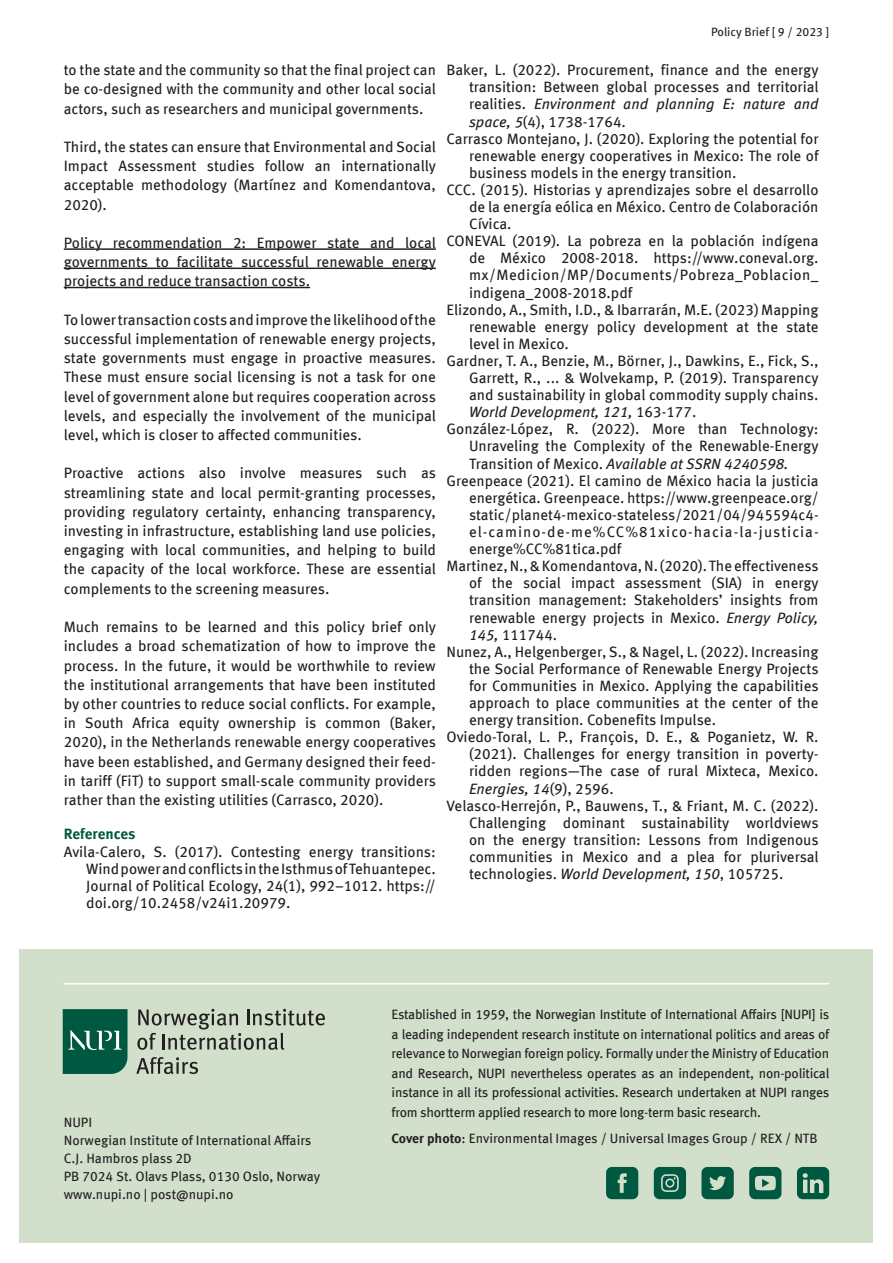
<style>
.page{position:relative;width:893px;height:1263px;background:#fff}
.page>*{position:absolute;margin:0;border:0;box-sizing:border-box;transform-origin:0 0}
.Mengdetekst{font:15px/17.1px "Meta Offc Pro";color:#231f20;text-align:justify}
.Mengdetekst-2{font:700 15px "Meta Offc Pro";letter-spacing:-.005em;color:#005840}
.t1{font:13.5px/19.5px "Meta Offc Pro";letter-spacing:-.005em;color:#231f20;text-align:justify}
.t2{font:12px "Meta Offc Pro";color:#231f20}
.s1{font-style:italic}
.s2{font-weight:700}
</style>
<div class="page">
<div style="left:20px;top:950px;width:853px;height:293px;background:#d2dfcb"></div>
<svg style="left:63px;top:1009px;width:65px;height:65px;background:#186751"></svg>
<svg style="left:137px;top:1009px;width:188px;height:41px"></svg>
<svg style="left:136px;top:1057px;width:62px;height:17px"></svg>
<hr style="left:64px;top:983px;width:765px;height:1px;background:#fff">
<div style="left:701px;top:1167px;width:33px;height:32px;background:#005840;border-radius:6px"></div>
<svg style="left:709px;top:1176px;width:17px;height:14px"></svg>
<div style="left:606px;top:1167px;width:32px;height:32px;background:#005840;border-radius:6px"></div>
<svg style="left:618px;top:1173px;width:9px;height:20px"></svg>
<div style="left:654px;top:1167px;width:32px;height:32px;background:#005840;border-radius:6px"></div>
<svg style="left:661px;top:1174px;width:18px;height:18px"></svg>
<div style="left:797px;top:1167px;width:32px;height:32px;background:#005840;border-radius:6px"></div>
<svg style="left:803px;top:1173px;width:20px;height:20px"></svg>
<div style="left:749px;top:1167px;width:32px;height:32px;background:#005840;border-radius:6px"></div>
<svg style="left:755px;top:1176px;width:21px;height:14px"></svg>
<hr style="left:64px;top:248px;width:372px;height:2px;background:#231f20">
<hr style="left:64px;top:268px;width:372px;height:1px;background:#231f20">
<hr style="left:64px;top:287px;width:246px;height:1px;background:#231f20">
<p class="Mengdetekst" style="left:64px;top:59px;width:374px;line-height:19.2px">to the state and the community so that the final project can be co-designed with the community and other local social actors, such as researchers and municipal governments.</p>
<p class="Mengdetekst" style="left:64px;top:136px;width:374px;line-height:19.2px">Third, the states can ensure that Environmental and Social Impact Assessment studies follow an internationally acceptable methodology (Martínez and Komendantova, 2020).</p>
<p class="Mengdetekst" style="left:64px;top:232px;width:374px;line-height:19.2px">Policy recommendation 2: Empower state and local governments to facilitate successful renewable energy projects and reduce transaction costs.</p>
<p class="Mengdetekst" style="left:64px;top:309px;width:374px;line-height:19.2px">To lower transaction costs and improve the likelihood of the successful implementation of renewable energy projects, state governments must engage in proactive measures.<br>These must ensure social licensing is not a task for one level of government alone but requires cooperation across levels, and especially the involvement of the municipal level, which is closer to affected communities.</p>
<p class="Mengdetekst" style="left:64px;top:463px;width:374px;line-height:19.2px">Proactive actions also involve measures such as streamlining state and local permit-granting processes, providing regulatory certainty, enhancing transparency, investing in infrastructure, establishing land use policies, engaging with local communities, and helping to build the capacity of the local workforce. These are essential complements to the screening measures.</p>
<p class="Mengdetekst" style="left:64px;top:616px;width:374px;line-height:19.2px">Much remains to be learned and this policy brief only includes a broad schematization of how to improve the process. In the future, it would be worthwhile to review the institutional arrangements that have been instituted by other countries to reduce social conflicts. For example, in South Africa equity ownership is common (Baker, 2020), in the Netherlands renewable energy cooperatives have been established, and Germany designed their feed&shy;in tariff (FiT) to support small-scale community providers rather than the existing utilities (Carrasco, 2020).</p>
<p class="Mengdetekst-2" style="left:64px;top:822px;width:73px">References</p>
<p class="Mengdetekst" style="left:86px;top:842px;width:351px;text-indent:-23px">Avila-Calero, S. (2017). Contesting energy transitions:<br>Wind power and conflicts in the Isthmus of Tehuantepec.<br>Journal of Political Ecology, 24(1), 992–1012. https:// doi.org/10.2458/v24i1.20979.</p>
<p class="t2" style="left:711px;top:23px;width:120px">Policy Brief [ 9 / 2023 ]</p>
<p class="Mengdetekst" style="left:469px;top:60px;width:351px;text-indent:-23px">Baker, L. (2022). Procurement, finance and the energy transition: Between global processes and territorial realities. <span class="s1">Environment and planning E: nature and space, 5</span>(4), 1738-1764.</p>
<p class="Mengdetekst" style="left:469px;top:129px;width:351px;text-indent:-23px">Carrasco Montejano, J. (2020). Exploring the potential for renewable energy cooperatives in Mexico: The role of business models in the energy transition.</p>
<p class="Mengdetekst" style="left:469px;top:180px;width:351px;text-indent:-23px">CCC. (2015). Historias y aprendizajes sobre el desarrollo de la energía eólica en México. Centro de Colaboración Cívica.</p>
<p class="Mengdetekst" style="left:469px;top:231px;width:351px;text-indent:-23px">CONEVAL (2019). La pobreza en la población indígena de México 2008-2018. https://www.coneval.org. mx/Medicion/MP/Documents/Pobreza_Poblacion_ indigena_2008-2018.pdf</p>
<p class="Mengdetekst" style="left:469px;top:300px;width:351px;text-indent:-23px">Elizondo, A., Smith, I.D., &amp; Ibarrarán, M.E. (2023) Mapping renewable energy policy development at the state level in Mexico.</p>
<p class="Mengdetekst" style="left:469px;top:351px;width:351px;text-indent:-23px">Gardner, T. A., Benzie, M., Börner, J., Dawkins, E., Fick, S., Garrett, R., ... &amp; Wolvekamp, P. (2019). Transparency and sustainability in global commodity supply chains.<br><span class="s1">World Development, 121,</span> 163-177.</p>
<p class="Mengdetekst" style="left:469px;top:420px;width:351px;text-indent:-23px">González-López, R. (2022). More than Technology:<br>Unraveling the Complexity of the Renewable-Energy Transition of Mexico. <span class="s1">Available at SSRN 4240598.</span></p>
<p class="Mengdetekst" style="left:469px;top:471px;width:351px;text-indent:-23px">Greenpeace (2021). El camino de México hacia la justicia energética. Greenpeace. https://www.greenpeace.org/ static/planet4-mexico-stateless/2021/04/945594c4- el-camino-de-me%CC%81xico-hacia-la-justicia&shy;energe%CC%81tica.pdf</p>
<p class="Mengdetekst" style="left:469px;top:556px;width:351px;text-indent:-23px">Martinez, N., &amp; Komendantova, N. (2020). The effectiveness of the social impact assessment (SIA) in energy transition management: Stakeholders’ insights from renewable energy projects in Mexico. <span class="s1">Energy Policy, 145,</span> 111744.</p>
<p class="Mengdetekst" style="left:469px;top:642px;width:351px;text-indent:-23px">Nunez, A., Helgenberger, S., &amp; Nagel, L. (2022). Increasing the Social Performance of Renewable Energy Projects for Communities in Mexico. Applying the capabilities approach to place communities at the center of the energy transition. Cobenefits Impulse.</p>
<p class="Mengdetekst" style="left:469px;top:727px;width:351px;text-indent:-23px">Oviedo-Toral, L. P., François, D. E., &amp; Poganietz, W. R. (2021). Challenges for energy transition in poverty&shy;ridden regions—The case of rural Mixteca, Mexico.<br><span class="s1">Energies, 14</span>(9), 2596.</p>
<p class="Mengdetekst" style="left:469px;top:796px;width:351px;text-indent:-23px">Velasco-Herrejón, P., Bauwens, T., &amp; Friant, M. C. (2022).<br>Challenging dominant sustainability worldviews on the energy transition: Lessons from Indigenous communities in Mexico and a plea for pluriversal technologies. <span class="s1">World Development, 150</span>, 105725.</p>
<p class="t1" style="left:64px;top:1112px;width:30px">NUPI</p>
<p class="t1" style="left:64px;top:1130px;width:249px">Norwegian Institute of International Affairs</p>
<p class="t1" style="left:64px;top:1148px;width:130px">C.J. Hambros plass 2D</p>
<p class="t1" style="left:64px;top:1166px;width:258px">PB 7024 St. Olavs Plass, 0130 Oslo, Norway</p>
<p class="t1" style="left:64px;top:1184px;width:171px">www.nupi.no | post@nupi.no</p>
<p class="t1" style="left:392px;top:1004px;width:439px">Established in 1959, the Norwegian Institute of International Affairs [NUPI] is a leading independent research institute on international politics and areas of relevance to Norwegian foreign policy. Formally under the Ministry of Education and Research, NUPI nevertheless operates as an independent, non-political instance in all its professional activities. Research undertaken at NUPI ranges from shortterm applied research to more long-term basic research.</p>
<p class="t1" style="left:392px;top:1128px;width:428px"><span class="s2">Cover photo</span>: Environmental Images / Universal Images Group / REX / NTB</p>
</div>
